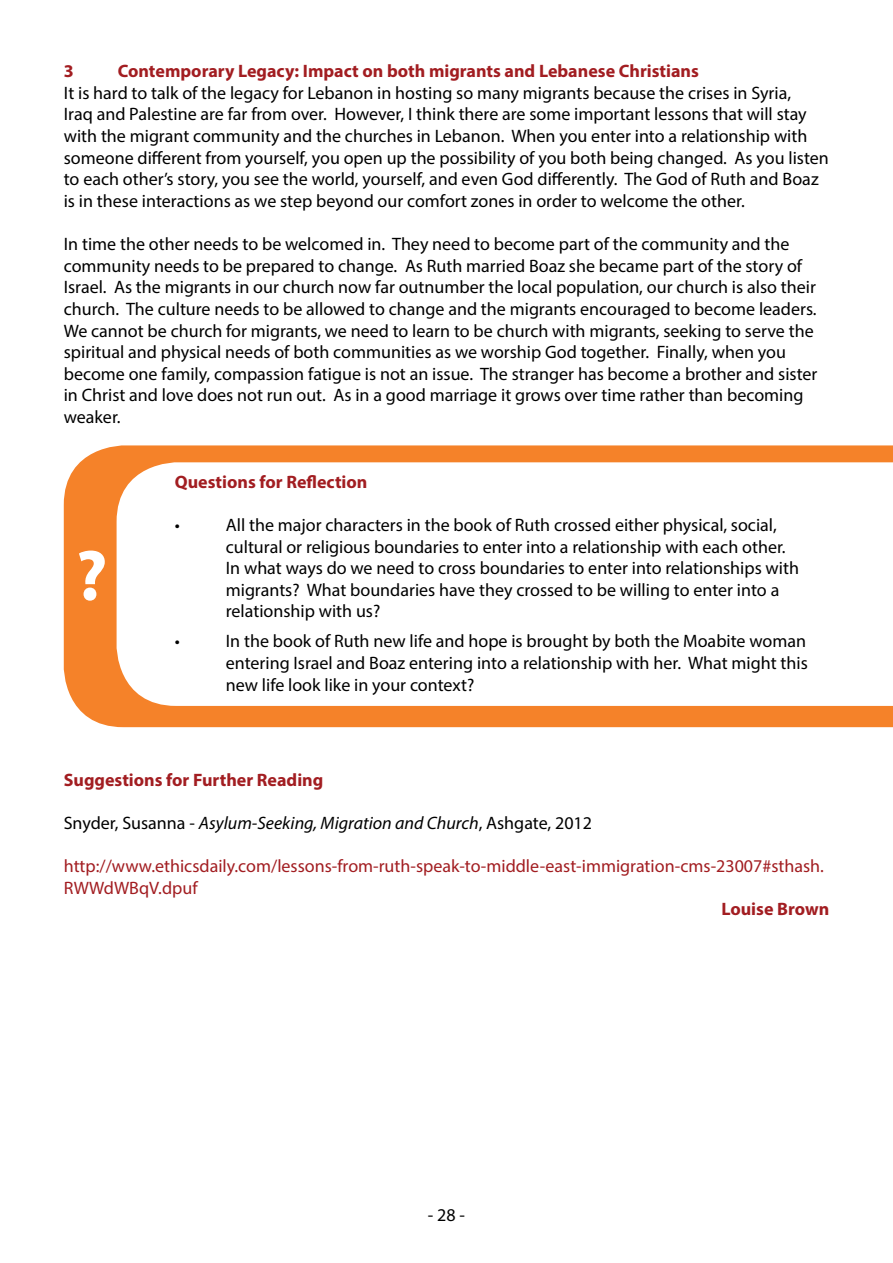
<style>
.page{position:relative;width:893px;height:1263px;background:#fff}
.page>*{position:absolute;margin:0;border:0;box-sizing:border-box;transform-origin:0 0}
.t1{font:700 72px "Myriad Pro";color:#fff}
.t2{font:18px/21.6px "Myriad Pro";color:#000}
.t3{font:700 18px "Myriad Pro";color:#a21d21}
.t4{font:18px/21.6px "Myriad Pro";color:#a21d21}
.t5{font:italic 18px "Myriad Pro";color:#000}
.s1{font-style:normal}
</style>
<div class="page">
<div style="left:64px;top:445px;width:829px;height:282px;background:#f58229"></div>
<svg style="left:117px;top:462px;width:776px;height:244px"></svg>
<p class="t3" style="left:64px;top:59px;width:11px">3</p>
<p class="t3" style="left:118px;top:59px;width:583px">Contemporary Legacy: Impact on both migrants and Lebanese Christians</p>
<p class="t2" style="left:64px;top:82px;width:767px">It is hard to talk of the legacy for Lebanon in hosting so many migrants because the crises in Syria,<br>Iraq and Palestine are far from over. However, I think there are some important lessons that will stay with the migrant community and the churches in Lebanon. When you enter into a relationship with someone different from yourself, you open up the possibility of you both being changed. As you listen to each other’s story, you see the world, yourself, and even God differently. The God of Ruth and Boaz is in these interactions as we step beyond our comfort zones in order to welcome the other.</p>
<p class="t2" style="left:64px;top:233px;width:755px">In time the other needs to be welcomed in. They need to become part of the community and the community needs to be prepared to change. As Ruth married Boaz she became part of the story of Israel. As the migrants in our church now far outnumber the local population, our church is also their church. The culture needs to be allowed to change and the migrants encouraged to become leaders.<br>We cannot be church for migrants, we need to learn to be church with migrants, seeking to serve the spiritual and physical needs of both communities as we worship God together. Finally, when you become one family, compassion fatigue is not an issue. The stranger has become a brother and sister in Christ and love does not run out. As in a good marriage it grows over time rather than becoming weaker.</p>
<h1 class="t1" style="left:75px;top:529px;width:34px">?</h1>
<p class="t3" style="left:175px;top:470px;width:194px">Questions for Reflection</p>
<p class="t2" style="left:175px;top:514px;width:7px">•</p>
<p class="t2" style="left:226px;top:514px;width:575px">All the major characters in the book of Ruth crossed either physical, social, cultural or religious boundaries to enter into a relationship with each other.<br>In what ways do we need to cross boundaries to enter into relationships with migrants? What boundaries have they crossed to be willing to enter into a relationship with us?</p>
<p class="t2" style="left:175px;top:630px;width:7px">•</p>
<p class="t2" style="left:226px;top:630px;width:584px;text-align:justify">In the book of Ruth new life and hope is brought by both the Moabite woman entering Israel and Boaz entering into a relationship with her. What might this new life look like in your context?</p>
<p class="t3" style="left:64px;top:768px;width:261px">Suggestions for Further Reading</p>
<p class="t5" style="left:64px;top:812px;width:530px"><span class="s1">Snyder, Susanna -</span> Asylum-Seeking, Migration and Church<span class="s1">, Ashgate, 2012</span></p>
<p class="t4" style="left:64px;top:855px;width:762px">http://www.ethicsdaily.com/lessons-from-ruth-speak-to-middle-east-immigration-cms-23007#sthash.<br>RWWdWBqV.dpuf</p>
<p class="t3" style="left:721px;top:897px;width:109px">Louise Brown</p>
<p class="t2" style="left:428px;top:1204px;width:39px">- 28 -</p>
</div>
